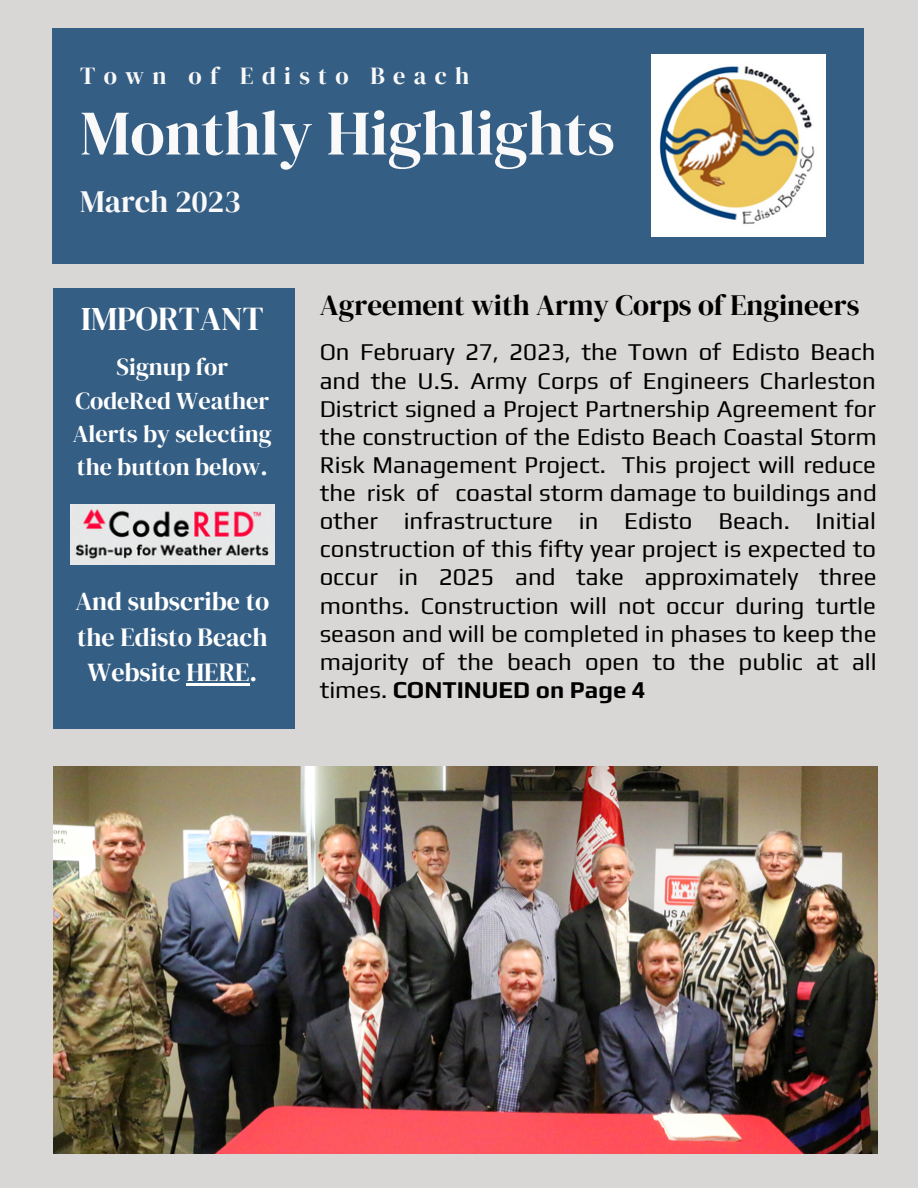
<style>
.page{position:relative;width:918px;height:1188px;background:#d8d7d6}
.page>*{position:absolute;margin:0;border:0;box-sizing:border-box;transform-origin:0 0}
.t1{font:63.3px "DM Serif Display";color:#f9f9f9}
.t2{font:33.15px "DM Serif Display";color:#fff}
.t3{font:31.2px "DM Serif Display";color:#f9f9f9}
.t4{font:29.25px "DM Serif Display";color:#000}
.t5{font:25.95px/35.8px "DM Serif Display";color:#fff;text-align:center}
.t6{font:24.3px "DM Serif Display";letter-spacing:.34em;color:#f9f9f9}
.t7{font:24.15px/33.3px "DM Serif Display";color:#fff;text-align:center}
.t8{font:24px/28.2px "Play";color:#000;text-align:justify}
.s1{font-weight:700}
</style>
<div class="page">
<div style="left:52px;top:28px;width:811px;height:235px;background:#355e84"></div>
<img style="left:651px;top:55px;width:175px;height:181px">
<div style="left:54px;top:288px;width:241px;height:440px;background:#355e84"></div>
<img style="left:71px;top:504px;width:203px;height:61px">
<img style="left:54px;top:766px;width:823px;height:387px">
<hr style="left:186px;top:683px;width:63px;height:2px;background:#fff">
<p class="t6" style="left:80px;top:59px;width:390px">Town of Edisto Beach</p>
<h1 class="t1" style="left:80px;top:89px;width:536px">Monthly Highlights</h1>
<h3 class="t3" style="left:80px;top:179px;width:162px">March 2023</h3>
<h2 class="t2" style="left:81px;top:296px;width:184px">IMPORTANT</h2>
<p class="t7" style="left:73px;top:350px;width:200px">Signup for<br>CodeRed Weather<br>Alerts by selecting the button below.</p>
<p class="t5" style="left:75px;top:583px;width:195px">And subscribe to the Edisto Beach<br>Website HERE.</p>
<p class="t4" style="left:320px;top:285px;width:541px">Agreement with Army Corps of Engineers</p>
<p class="t8" style="left:599px;top:338px;width:8px">.</p>
<p class="t8" style="left:320px;top:338px;width:559px">On February 27, 2023, the Town of Edisto Beach and the U.S. Army Corps of Engineers Charleston District signed a Project Partnership Agreement for the construction of the Edisto Beach Coastal Storm Risk Management Project. This project will reduce the risk of coastal storm damage to buildings and other infrastructure in Edisto Beach. Initial construction of this fifty year project is expected to occur in 2025 and take approximately three months. Construction will not occur during turtle season and will be completed in phases to keep the majority of the beach open to the public at all times. <span class="s1">CONTINUED on Page 4</span></p>
</div>
